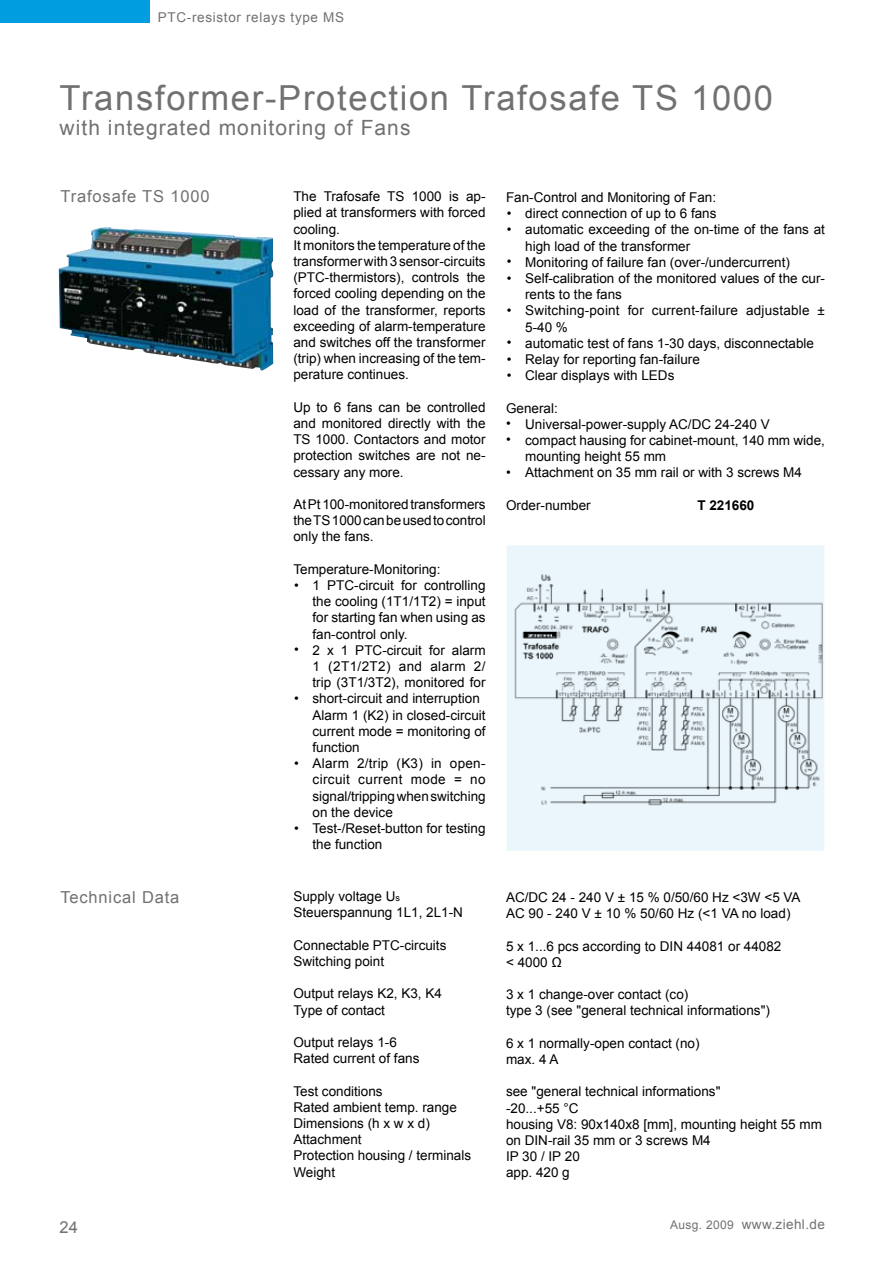
<style>
.page{position:relative;width:893px;height:1263px;background:#fff}
.page>*{position:absolute;margin:0;border:0;box-sizing:border-box;transform-origin:0 0}
.t1{font:34.5px "Arial";letter-spacing:.05em;color:#707173}
.t2{font:21px "Arial";letter-spacing:.05em;color:#707173}
.t3{font:16.5px "Arial";letter-spacing:.05em;color:#707173}
.t4{font:13.5px/16.2px "Arial";color:#000}
.t5{font:13.5px "Arial";letter-spacing:.05em;color:#707173}
.t6{font:13.5px "Arial";letter-spacing:.03em;color:#707173}
.t7{font:700 13.5px "Arial";color:#000}
.s1{font-size:9px}
.s2{font-size:12px}
</style>
<div class="page">
<div style="left:0;top:0;width:149px;height:22px;background:#009ee0"></div>
<div style="left:507px;top:546px;width:317px;height:304px;background:#eaf6fc"></div>
<img style="left:59px;top:227px;width:215px;height:144px">
<img style="left:507px;top:558px;width:317px;height:262px">
<p class="t5" style="left:158px;top:8px;width:188px">PTC-resistor relays type MS</p>
<h1 class="t1" style="left:60px;top:75px;width:715px">Transformer-Protection Trafosafe TS 1000</h1>
<h2 class="t2" style="left:60px;top:114px;width:352px">with integrated monitoring of Fans</h2>
<p class="t3" style="left:61px;top:186px;width:150px">Trafosafe TS 1000</p>
<p class="t3" style="left:60px;top:887px;width:120px">Technical Data</p>
<p class="t4" style="left:293px;top:188px;width:194px">The Trafosafe TS 1000 is ap&shy;plied at transformers with forced cooling.<br>It monitors the temperature of the transformer with 3 sensor-circuits (PTC-thermistors), controls the forced cooling depending on the load of the transformer, reports exceeding of alarm-temperature and switches off the transformer (trip) when increasing of the tem&shy;perature continues.</p>
<p class="t4" style="left:293px;top:399px;width:194px;text-align:justify">Up to 6 fans can be controlled and monitored directly with the TS 1000. Contactors and motor protection switches are not ne&shy;cessary any more.</p>
<p class="t4" style="left:293px;top:496px;width:194px;text-align:justify">At Pt 100-monitored transformers the TS 1000 can be used to control only the fans.</p>
<p class="t4" style="left:313px;top:561px;width:175px;text-indent:-19px">Temperature-Monitoring:<br>1 PTC-circuit for controlling the cooling (1T1/1T2) = input for starting fan when using as fan-control only.<br>2 x 1 PTC-circuit for alarm<br>1 (2T1/2T2) and alarm 2/ trip (3T1/3T2), monitored for short-circuit and interruption<br>Alarm 1 (K2) in closed-circuit current mode = monitoring of function<br>Alarm 2/trip (K3) in open&shy;circuit current mode = no signal/tripping when switching on the device<br>Test-/Reset-button for testing the function</p>
<p class="t4" style="left:294px;top:577px;width:6px">•</p>
<p class="t4" style="left:294px;top:642px;width:6px">•</p>
<p class="t4" style="left:294px;top:690px;width:6px">•</p>
<p class="t4" style="left:294px;top:755px;width:6px">•</p>
<p class="t4" style="left:294px;top:820px;width:6px">•</p>
<p class="t4" style="left:293px;top:888px;width:171px">Supply voltage U<span class="s1">s<br></span>Steuerspannung 1L1, 2L1-N</p>
<p class="t4" style="left:293px;top:937px;width:155px">Connectable PTC-circuits<br>Switching point</p>
<p class="t4" style="left:293px;top:986px;width:150px">Output relays K2, K3, K4<br>Type of contact</p>
<p class="t4" style="left:293px;top:1034px;width:128px">Output relays 1-6<br>Rated current of fans</p>
<p class="t4" style="left:293px;top:1083px;width:179px">Test conditions<br>Rated ambient temp. range<br>Dimensions (h x w x d)<br>Attachment<br>Protection housing / terminals<br>Weight</p>
<p class="t4" style="left:525px;top:189px;width:301px;text-indent:-19px">Fan-Control and Monitoring of Fan:<br>direct connection of up to 6 fans<br>automatic exceeding of the on-time of the fans at high load of the transformer<br>Monitoring of failure fan (over-/undercurrent)<br>Self-calibration of the monitored values of the cur&shy;rents to the fans<br>Switching-point for current-failure adjustable ± 5-40 %<br>automatic test of fans 1-30 days, disconnectable Relay for reporting fan-failure<br>Clear displays with LEDs</p>
<p class="t4" style="left:525px;top:400px;width:301px;text-indent:-19px">General:<br>Universal-power-supply AC/DC 24-240 V<br>compact hausing for cabinet-mount, 140 mm wide, mounting height 55 mm<br>Attachment on 35 mm rail or with 3 screws M4</p>
<p class="t4" style="left:506px;top:497px;width:86px">Order-number</p>
<p class="t7" style="left:697px;top:496px;width:59px">T 221660</p>
<p class="t4" style="left:507px;top:205px;width:6px">• •</p>
<p class="t4" style="left:507px;top:254px;width:6px">• •</p>
<p class="t4" style="left:507px;top:302px;width:6px">•</p>
<p class="t4" style="left:507px;top:335px;width:6px;text-align:justify">• • •</p>
<p class="t4" style="left:506px;top:415px;width:6px">• •</p>
<p class="t4" style="left:506px;top:464px;width:6px">•</p>
<p class="t4" style="left:506px;top:889px;width:296px">AC/DC 24 - 240 V ± 15 % 0/50/60 Hz &lt;3W &lt;5 VA<br>AC 90 - 240 V ± 10 % 50/60 Hz (&lt;1 VA no load)</p>
<p class="t4" style="left:506px;top:938px;width:277px">5 x 1...6 pcs according to DIN 44081 or 44082 &lt; 4000 Ω</p>
<p class="t4" style="left:506px;top:986px;width:265px">3 x 1 change-over contact (co)<br>type 3 (see "general technical informations")</p>
<p class="t4" style="left:506px;top:1035px;width:195px">6 x 1 normally-open contact (no) max. 4 A</p>
<p class="t4" style="left:506px;top:1084px;width:317px">see "general technical informations"<br>-20...+55 °C<br>housing V8: 90x140x8 [mm], mounting height 55 mm on DIN-rail 35 mm or 3 screws M4<br>IP 30 / IP 20<br>app. 420 g</p>
<p class="t3" style="left:60px;top:1216px;width:20px">24</p>
<p class="t6" style="left:670px;top:1215px;width:156px"><span class="s2">Ausg. 2009</span> www.ziehl.de</p>
</div>
